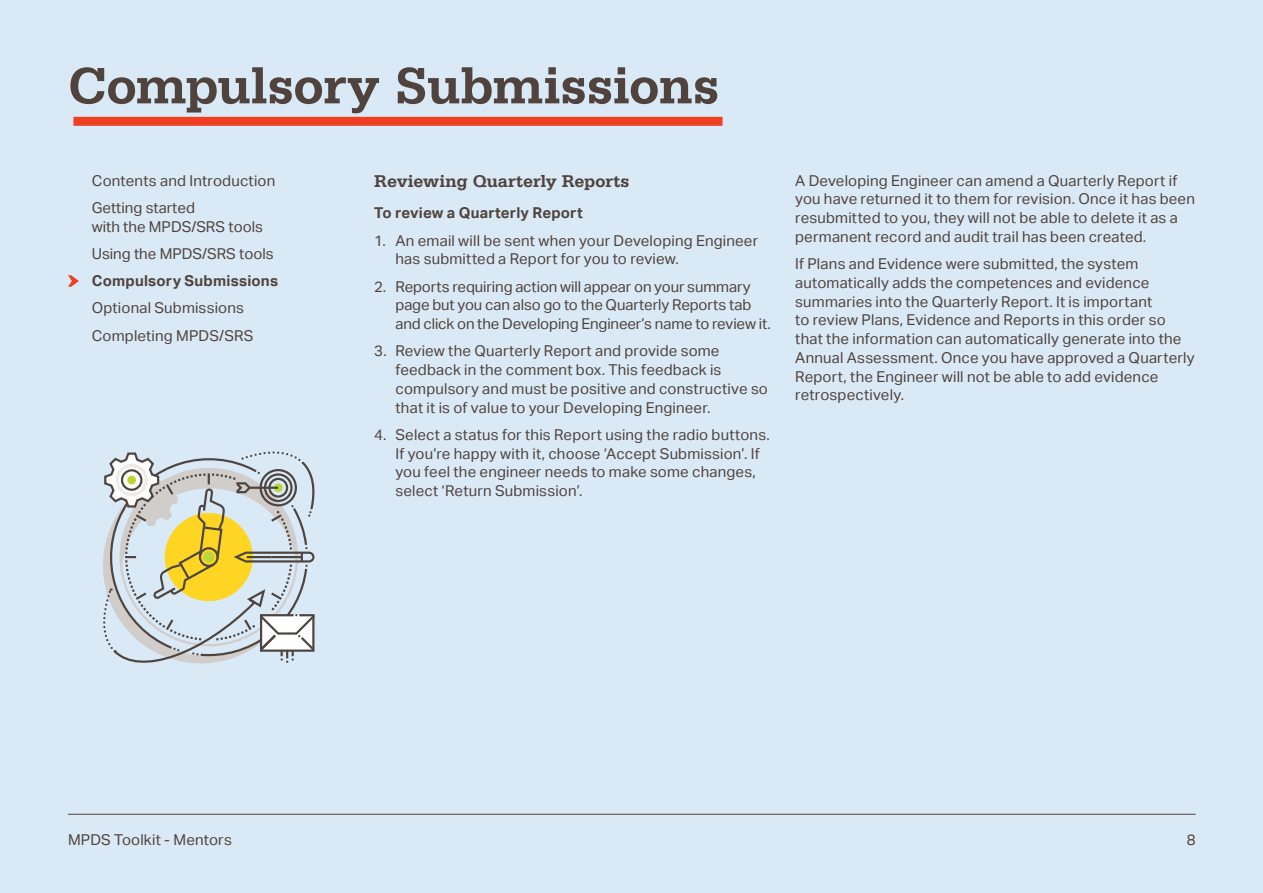
<style>
.page{position:relative;width:1263px;height:893px;background:#d9e9f6}
.page>*{position:absolute;margin:0;border:0;box-sizing:border-box;transform-origin:0 0}
.t1{font:700 54px "Serifa Std";letter-spacing:-.015em;color:#50433d}
.t2{font:700 18px "Serifa Std";letter-spacing:-.01em;color:#50433d}
.t3{font:15px/18.8px "Aktiv Grotesk";letter-spacing:.01em;color:#50433d}
.t4{font:15px/18.8px "Aktiv Grotesk";letter-spacing:-.01em;color:#50433d}
.t5{font:700 15px "Aktiv Grotesk";letter-spacing:.015em;color:#50433d}
</style>
<div class="page">
<hr style="left:68px;top:814px;width:1128px;height:1px;background:#50433d">
<svg style="left:68px;top:275px;width:11px;height:12px"></svg>
<div style="left:73px;top:117px;width:649px;height:9px;background:#ef3e22"></div>
<svg style="left:103px;top:451px;width:212px;height:213px"></svg>
<h1 class="t1" style="left:68px;top:54px;width:653px">Compulsory Submissions</h1>
<p class="t3" style="left:92px;top:167px;width:185px;line-height:27.3px">Contents and Introduction<br>Getting started</p>
<p class="t3" style="left:92px;top:213px;width:183px;line-height:27.3px">with the MPDS/SRS tools<br>Using the MPDS/SRS tools</p>
<p class="t5" style="left:92px;top:272px;width:188px">Compulsory Submissions</p>
<p class="t3" style="left:92px;top:295px;width:163px;line-height:27.3px">Optional Submissions<br>Completing MPDS/SRS</p>
<p class="t2" style="left:374px;top:170px;width:257px">Reviewing Quarterly Reports</p>
<p class="t5" style="left:374px;top:204px;width:210px">To review a Quarterly Report</p>
<p class="t3" style="left:395px;top:231px;width:364px;text-indent:-21px">1. An email will be sent when your Developing Engineer has submitted a Report for you to review.</p>
<p class="t4" style="left:395px;top:277px;width:377px;text-indent:-21px">2. Reports requiring action will appear on your summary page but you can also go to the Quarterly Reports tab and click on the Developing Engineer’s name to review it.</p>
<p class="t3" style="left:395px;top:342px;width:374px;text-indent:-21px">3. Review the Quarterly Report and provide some feedback in the comment box. This feedback is compulsory and must be positive and constructive so that it is of value to your Developing Engineer.</p>
<p class="t3" style="left:395px;top:425px;width:376px;text-indent:-21px">4. Select a status for this Report using the radio buttons.<br>If you’re happy with it, choose ‘Accept Submission’. If you feel the engineer needs to make some changes, select ‘Return Submission’.</p>
<p class="t3" style="left:795px;top:171px;width:401px">A Developing Engineer can amend a Quarterly Report if you have returned it to them for revision. Once it has been resubmitted to you, they will not be able to delete it as a permanent record and audit trail has been created.</p>
<p class="t3" style="left:795px;top:255px;width:401px">If Plans and Evidence were submitted, the system automatically adds the competences and evidence summaries into the Quarterly Report. It is important<br>to review Plans, Evidence and Reports in this order so that the information can automatically generate into the Annual Assessment. Once you have approved a Quarterly Report, the Engineer will not be able to add evidence retrospectively.</p>
<p class="t3" style="left:68px;top:831px;width:165px">MPDS Toolkit - Mentors</p>
<p class="t3" style="left:1187px;top:831px;width:10px">8</p>
</div>
